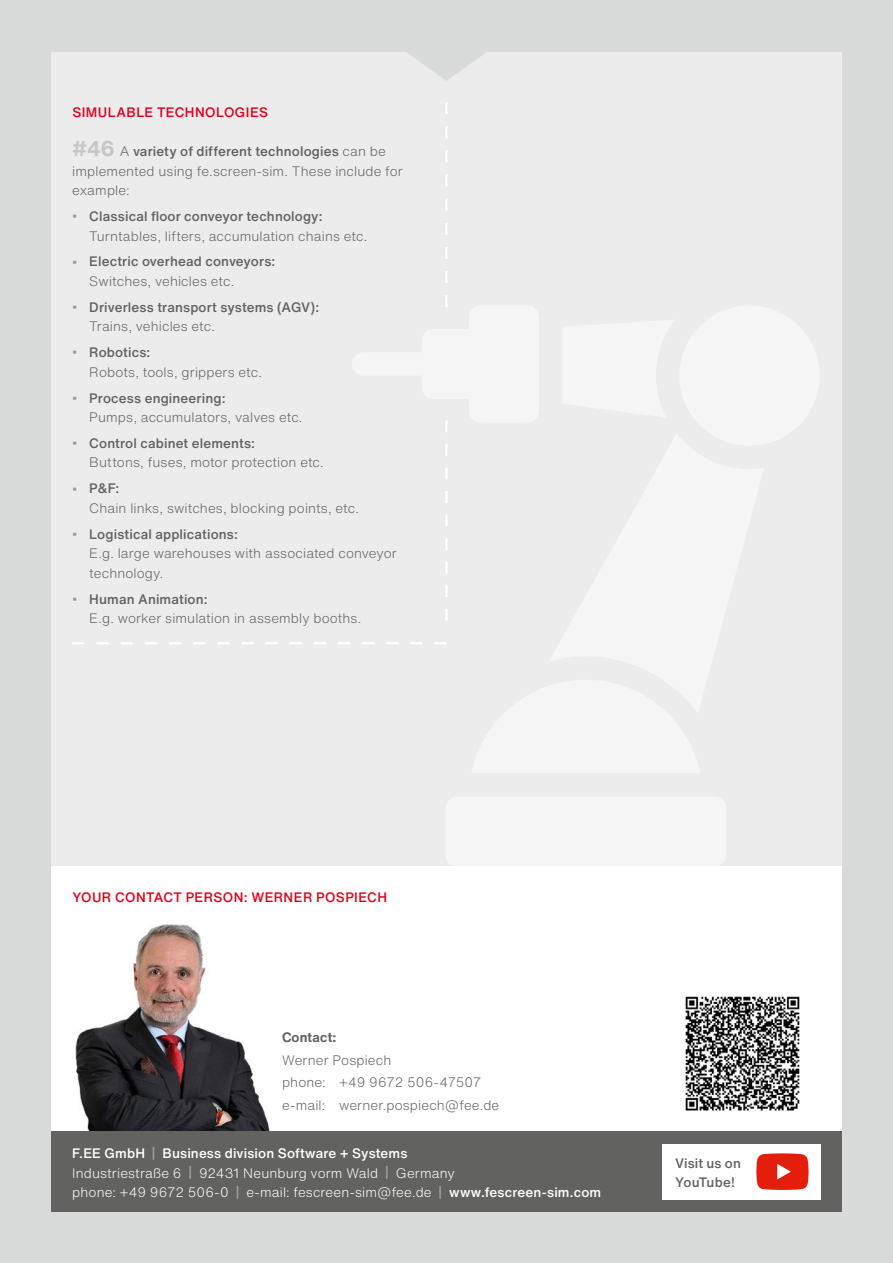
<style>
.page{position:relative;width:893px;height:1263px;background:#d9dada}
.page>*{position:absolute;margin:0;border:0;box-sizing:border-box;transform-origin:0 0}
.t1{font:300 13.5px/19.5px "Helvetica Now Text";letter-spacing:.01em;color:#626261}
.t2{font:300 13.5px/19.5px "Helvetica Now Text";letter-spacing:.01em;color:#fff}
.t3{font:500 13.5px/19.5px "Helvetica Now Text";letter-spacing:.01em;color:#626261}
.t4{font:500 13.5px "Helvetica Now Text";letter-spacing:.03em;color:#e3001d}
.t5{font:700 13.5px "Helvetica Now Text";letter-spacing:.015em;color:#626261}
.s1{font-weight:700;font-size:21px;color:#c5c6c6}
.s2{font-weight:500}
.s3{font-weight:500;color:#9c9c9d}
.s4{color:#9c9c9d}
.s5{font-weight:300}
</style>
<div class="page">
<div style="left:51px;top:51px;width:791px;height:1161px;background:#fff"></div>
<div style="left:51px;top:51px;width:791px;height:815px;background:#ececec"></div>
<svg style="left:333px;top:51px;width:227px;height:30px"></svg>
<img style="left:75px;top:924px;width:195px;height:207px">
<img style="left:685px;top:996px;width:115px;height:115px">
<div style="left:51px;top:1131px;width:791px;height:81px;background:#626261"></div>
<div style="left:662px;top:1144px;width:159px;height:55px;background:#fff"></div>
<div style="left:445px;top:797px;width:281px;height:70px;background:#f5f5f5;border-radius:12px"></div>
<div style="left:679px;top:305px;width:141px;height:141px;background:#f5f5f5;border-radius:50%"></div>
<svg style="left:445px;top:102px;width:3px;height:519px"></svg>
<svg style="left:72px;top:642px;width:375px;height:2px"></svg>
<svg style="left:756px;top:1153px;width:53px;height:37px;background:#e73d2b"></svg>
<p class="t4" style="left:72px;top:102px;width:197px">SIMULABLE TECHNOLOGIES</p>
<p class="t1" style="left:72px;top:141px;width:332px"><span class="s1">#46</span> A <span class="s2">variety of different technologies</span> can be implemented using fe.screen-sim. These include for example:</p>
<p class="t1" style="left:89px;top:206px;width:280px;text-indent:-17px"><span class="s3">•</span> <span class="s2">Classical floor conveyor technology:<br></span>Turntables, lifters, accumulation chains etc.</p>
<p class="t3" style="left:89px;top:251px;width:188px;text-indent:-17px"><span class="s4">•</span> Electric overhead conveyors:<br><span class="s5">Switches, vehicles etc.</span></p>
<p class="t3" style="left:89px;top:297px;width:231px;text-indent:-17px"><span class="s4">•</span> Driverless transport systems (AGV):<br><span class="s5">Trains, vehicles etc.</span></p>
<p class="t1" style="left:89px;top:342px;width:174px;text-indent:-17px"><span class="s3">•</span> <span class="s2">Robotics:<br></span>Robots, tools, grippers etc.</p>
<p class="t1" style="left:89px;top:387px;width:215px;text-indent:-17px"><span class="s3">•</span> <span class="s2">Process engineering:<br></span>Pumps, accumulators, valves etc.</p>
<p class="t1" style="left:89px;top:433px;width:236px;text-indent:-17px"><span class="s3">•</span> <span class="s2">Control cabinet elements:<br></span>Buttons, fuses, motor protection etc.</p>
<p class="t1" style="left:89px;top:478px;width:271px;text-indent:-17px"><span class="s3">•</span> <span class="s2">P&amp;F:<br></span>Chain links, switches, blocking points, etc.</p>
<p class="t1" style="left:89px;top:524px;width:309px;text-indent:-17px"><span class="s3">•</span> <span class="s2">Logistical applications:<br></span>E.g. large warehouses with associated conveyor technology.</p>
<p class="t1" style="left:89px;top:588px;width:274px;text-indent:-17px"><span class="s3">•</span> <span class="s2">Human Animation:<br></span>E.g. worker simulation in assembly booths.</p>
<p class="t4" style="left:72px;top:886px;width:316px">YOUR CONTACT PERSON: WERNER POSPIECH</p>
<p class="t5" style="left:282px;top:1027px;width:56px">Contact:</p>
<p class="t1" style="left:282px;top:1048px;width:219px;line-height:22.5px">Werner Pospiech<br>phone: +49 9672 506-47507 e-mail: werner.pospiech@fee.de</p>
<p class="t2" style="left:72px;top:1143px;width:530px"><span class="s2">F.EE GmbH</span> <span class="s3">|</span> <span class="s2">Business division Software + Systems<br></span>Industriestraße 6 <span class="s3">|</span> 92431 Neunburg vorm Wald <span class="s3">|</span> Germany<br>phone: +49 9672 506-0 <span class="s3">|</span> e-mail: fescreen-sim@fee.de <span class="s3">|</span> <span class="s2">www.fescreen-sim.com</span></p>
<p class="t3" style="left:675px;top:1153px;width:67px">Visit us on<br>YouTube!</p>
</div>
